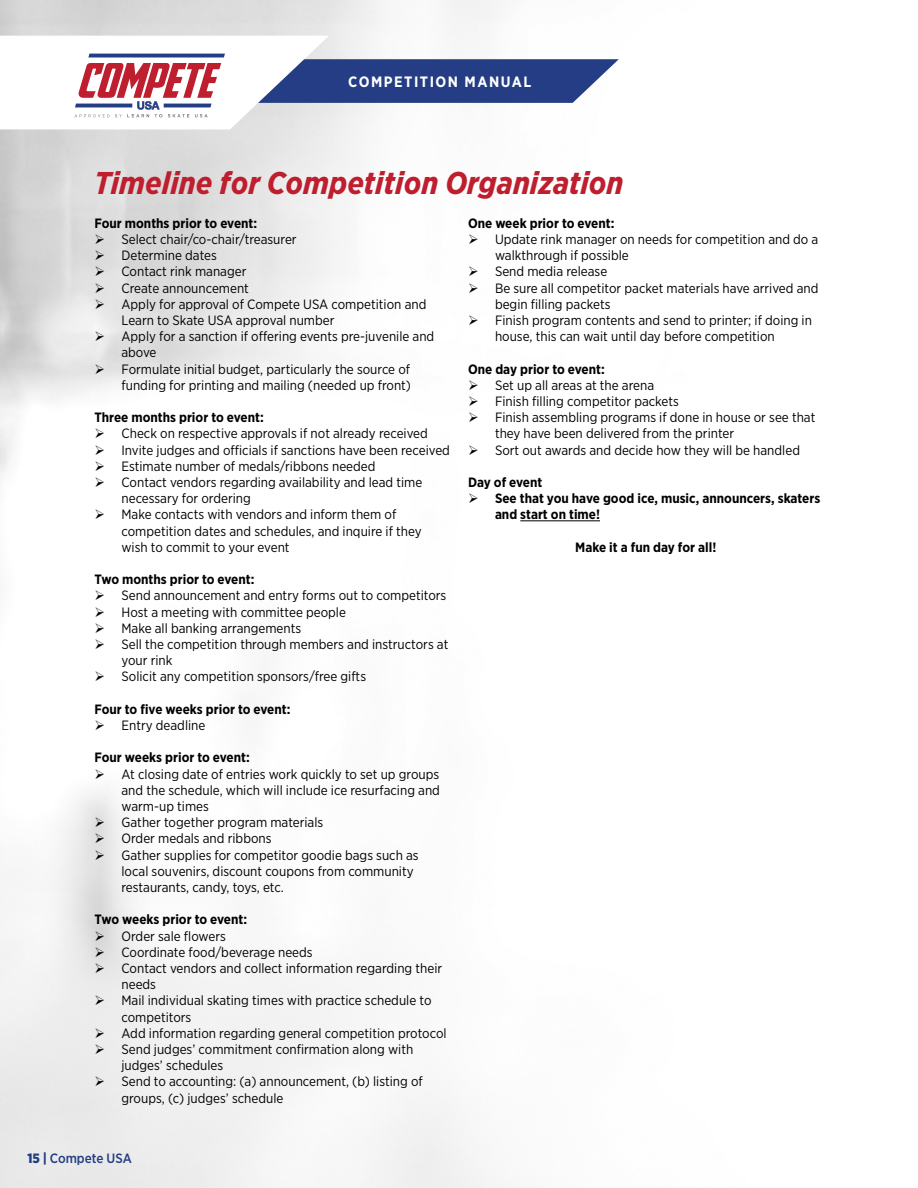
<style>
.page{position:relative;width:918px;height:1188px;background:#fff}
.page>*{position:absolute;margin:0;border:0;box-sizing:border-box;transform-origin:0 0}
.t1{font:italic 700 31.5px "Gotham Narrow";color:#be1e2d}
.t2{font:700 15px "Gotham Narrow";letter-spacing:.1em;color:#fff}
.t3{font:13.5px/16.2px "Gotham Narrow";color:#000}
.t4{font:700 13.5px/16.2px "Gotham Narrow";color:#000}
.t5{font:500 13.5px "Gotham Narrow";color:#243d84}
.s1{font-weight:900}
</style>
<div class="page">
<svg style="left:74px;top:36px;width:545px;height:93px"></svg>
<hr style="left:520px;top:520px;width:80px;height:1px;background:#000">
<svg style="left:105px;top:244px;width:14px;height:1px"></svg>
<svg style="left:105px;top:260px;width:14px;height:1px"></svg>
<svg style="left:105px;top:276px;width:14px;height:1px"></svg>
<svg style="left:105px;top:293px;width:14px;height:1px"></svg>
<svg style="left:105px;top:309px;width:14px;height:1px"></svg>
<svg style="left:105px;top:341px;width:14px;height:1px"></svg>
<svg style="left:105px;top:374px;width:14px;height:1px"></svg>
<svg style="left:105px;top:827px;width:14px;height:1px"></svg>
<svg style="left:105px;top:843px;width:14px;height:1px"></svg>
<svg style="left:105px;top:860px;width:14px;height:1px"></svg>
<svg style="left:105px;top:941px;width:14px;height:1px"></svg>
<svg style="left:105px;top:957px;width:14px;height:1px"></svg>
<svg style="left:105px;top:973px;width:14px;height:1px"></svg>
<svg style="left:105px;top:1005px;width:14px;height:1px"></svg>
<svg style="left:105px;top:1038px;width:14px;height:1px"></svg>
<svg style="left:105px;top:1054px;width:14px;height:1px"></svg>
<svg style="left:105px;top:1086px;width:14px;height:1px"></svg>
<p class="t2" style="left:348px;top:72px;width:185px">COMPETITION MANUAL</p>
<h1 class="t1" style="left:94px;top:163px;width:531px">Timeline for Competition Organization</h1>
<p class="t4" style="left:94px;top:215px;width:164px">Four months prior to event:</p>
<p class="t3" style="left:94px;top:231px;width:204px">➢ Select chair/co-chair/treasurer</p>
<p class="t3" style="left:94px;top:247px;width:124px">➢ Determine dates</p>
<p class="t3" style="left:94px;top:263px;width:153px">➢ Contact rink manager</p>
<p class="t3" style="left:94px;top:280px;width:156px">➢ Create announcement</p>
<p class="t3" style="left:122px;top:296px;width:306px;text-indent:-27px">➢ Apply for approval of Compete USA competition and<br>Learn to Skate USA approval number</p>
<p class="t3" style="left:122px;top:328px;width:314px;text-indent:-27px">➢ Apply for a sanction if offering events pre-juvenile and above</p>
<p class="t3" style="left:94px;top:361px;width:318px;text-align:right">➢ Formulate initial budget, particularly the source of funding for printing and mailing (needed up front)</p>
<p class="t4" style="left:94px;top:409px;width:171px">Three months prior to event:</p>
<p class="t3" style="left:94px;top:425px;width:335px">➢ Check on respective approvals if not already received</p>
<p class="t3" style="left:94px;top:442px;width:357px">➢ Invite judges and officials if sanctions have been received</p>
<p class="t3" style="left:94px;top:458px;width:283px">➢ Estimate number of medals/ribbons needed</p>
<p class="t3" style="left:122px;top:474px;width:302px;text-indent:-27px">➢ Contact vendors regarding availability and lead time necessary for ordering</p>
<p class="t3" style="left:122px;top:506px;width:302px;text-indent:-27px">➢ Make contacts with vendors and inform them of competition dates and schedules, and inquire if they wish to commit to your event</p>
<p class="t4" style="left:94px;top:571px;width:162px">Two months prior to event:</p>
<p class="t3" style="left:94px;top:587px;width:353px">➢ Send announcement and entry forms out to competitors</p>
<p class="t3" style="left:94px;top:604px;width:253px">➢ Host a meeting with committee people</p>
<p class="t3" style="left:94px;top:620px;width:208px">➢ Make all banking arrangements</p>
<p class="t3" style="left:122px;top:636px;width:328px;text-indent:-27px">➢ Sell the competition through members and instructors at your rink</p>
<p class="t3" style="left:94px;top:668px;width:273px">➢ Solicit any competition sponsors/free gifts</p>
<p class="t4" style="left:94px;top:701px;width:198px">Four to five weeks prior to event:</p>
<p class="t3" style="left:94px;top:717px;width:112px">➢ Entry deadline</p>
<p class="t4" style="left:94px;top:750px;width:157px">Four weeks prior to event:</p>
<p class="t3" style="left:122px;top:766px;width:320px;text-align:justify;text-indent:-27px">➢ At closing date of entries work quickly to set up groups and the schedule, which will include ice resurfacing and warm-up times</p>
<p class="t3" style="left:94px;top:814px;width:230px">➢ Gather together program materials</p>
<p class="t3" style="left:94px;top:830px;width:179px">➢ Order medals and ribbons</p>
<p class="t3" style="left:122px;top:847px;width:299px;text-indent:-27px">➢ Gather supplies for competitor goodie bags such as local souvenirs, discount coupons from community restaurants, candy, toys, etc.</p>
<p class="t4" style="left:94px;top:912px;width:154px">Two weeks prior to event:</p>
<p class="t3" style="left:94px;top:928px;width:133px">➢ Order sale flowers</p>
<p class="t3" style="left:94px;top:944px;width:220px">➢ Coordinate food/beverage needs</p>
<p class="t3" style="left:122px;top:960px;width:322px;text-indent:-27px">➢ Contact vendors and collect information regarding their needs</p>
<p class="t3" style="left:122px;top:992px;width:312px;text-indent:-27px">➢ Mail individual skating times with practice schedule to competitors</p>
<p class="t3" style="left:94px;top:1025px;width:354px">➢ Add information regarding general competition protocol</p>
<p class="t3" style="left:122px;top:1041px;width:293px;text-indent:-27px">➢ Send judges’ commitment confirmation along with judges’ schedules</p>
<p class="t3" style="left:122px;top:1073px;width:303px;text-indent:-27px">➢ Send to accounting: (a) announcement, (b) listing of groups, (c) judges’ schedule</p>
<p class="t5" style="left:27px;top:1150px;width:106px"><span class="s1">15 |</span> Compete USA</p>
<p class="t4" style="left:468px;top:215px;width:148px">One week prior to event:</p>
<p class="t3" style="left:495px;top:231px;width:325px;text-indent:-27px">➢ Update rink manager on needs for competition and do a walkthrough if possible</p>
<p class="t3" style="left:468px;top:263px;width:141px">➢ Send media release</p>
<p class="t3" style="left:495px;top:280px;width:325px;text-indent:-27px">➢ Be sure all competitor packet materials have arrived and begin filling packets</p>
<p class="t3" style="left:495px;top:312px;width:318px;text-indent:-27px">➢ Finish program contents and send to printer; if doing in house, this can wait until day before competition</p>
<p class="t4" style="left:468px;top:361px;width:138px">One day prior to event:</p>
<p class="t3" style="left:468px;top:377px;width:188px">➢ Set up all areas at the arena</p>
<p class="t3" style="left:468px;top:393px;width:213px">➢ Finish filling competitor packets</p>
<p class="t3" style="left:495px;top:409px;width:322px;text-indent:-27px">➢ Finish assembling programs if done in house or see that they have been delivered from the printer</p>
<p class="t3" style="left:468px;top:442px;width:334px">➢ Sort out awards and decide how they will be handled</p>
<p class="t4" style="left:468px;top:474px;width:76px">Day of event</p>
<p class="t4" style="left:495px;top:490px;width:327px;text-indent:-27px">➢ See that you have good ice, music, announcers, skaters and start on time!</p>
<p class="t4" style="left:575px;top:539px;width:143px">Make it a fun day for all!</p>
</div>
